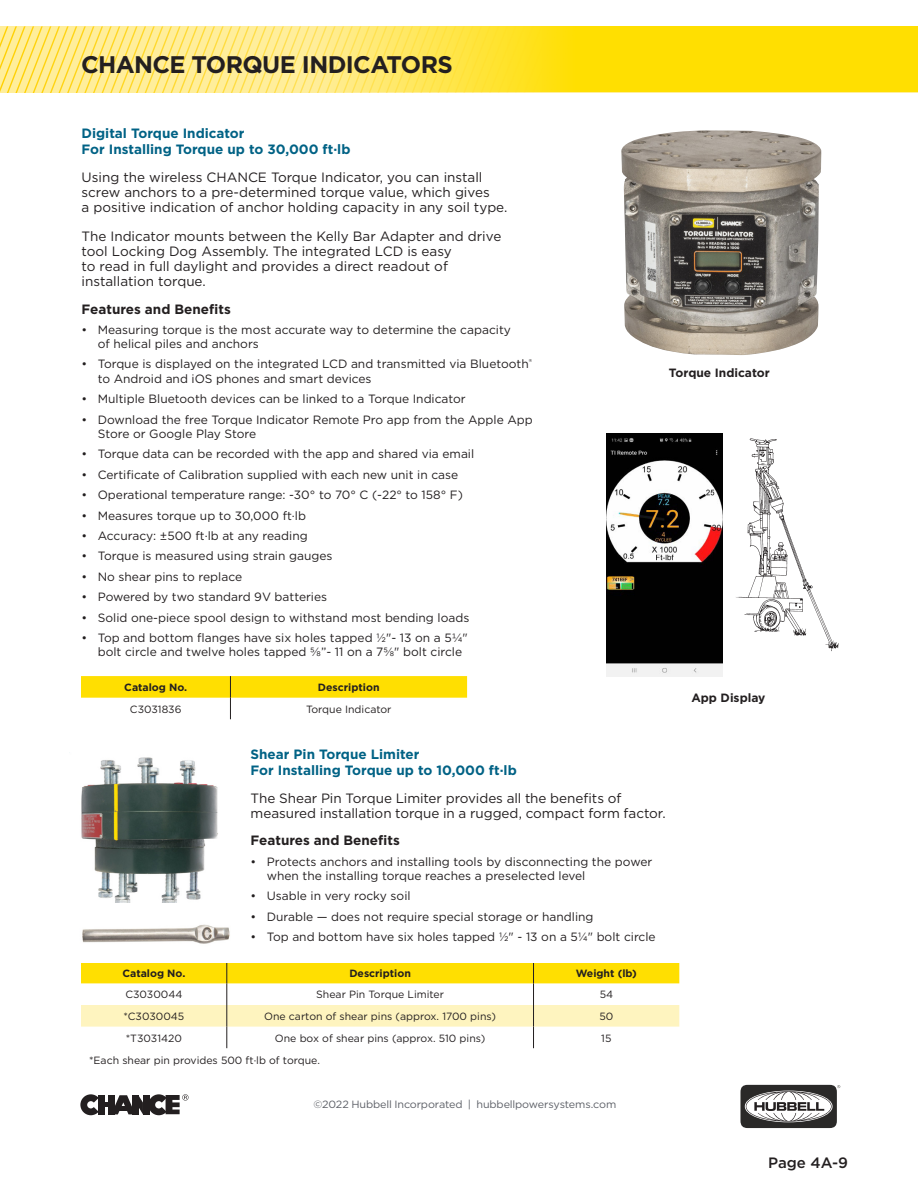
<style>
.page{position:relative;width:918px;height:1188px;background:#fff}
.page>*{position:absolute;margin:0;border:0;box-sizing:border-box;transform-origin:0 0}
.t1{font:700 24px "Gotham";letter-spacing:-.025em;color:#231f20}
.t2{font:500 15px "Gotham";color:#231f20}
.t3{font:13.5px/15px "Gotham";color:#231f20}
.t4{font:700 13.5px/16.2px "Gotham";color:#006285}
.t5{font:700 13.5px "Gotham";color:#231f20}
.t6{font:12px/14.4px "Gotham";color:#231f20}
.t7{font:700 12px "Gotham";color:#231f20}
.t8{font:10.5px "Gotham";color:#231f20}
.t9{font:700 10.5px "Gotham";color:#231f20}
.t10{font:10.5px "Gotham";letter-spacing:-.015em;color:#5d6067}
</style>
<div class="page">
<div style="left:310px;top:26px;width:608px;height:66px;background:#ffdf01"></div>
<svg style="left:0;top:26px;width:577px;height:67px;background:#ffe76c"></svg>
<div style="left:740px;top:1085px;width:97px;height:43px;background:#2a2928;border-radius:7px"></div>
<svg style="left:746px;top:1085px;width:94px;height:37px"></svg>
<svg style="left:80px;top:1094px;width:109px;height:21px"></svg>
<img style="left:81px;top:757px;width:137px;height:146px">
<img style="left:82px;top:924px;width:148px;height:20px">
<img style="left:621px;top:130px;width:200px;height:225px">
<img style="left:606px;top:434px;width:116px;height:243px">
<img style="left:736px;top:438px;width:103px;height:214px">
<svg style="left:81px;top:676px;width:386px;height:43px"></svg>
<svg style="left:81px;top:963px;width:598px;height:85px"></svg>
<p class="t1" style="left:81px;top:49px;width:373px">CHANCE TORQUE INDICATORS</p>
<p class="t4" style="left:82px;top:125px;width:164px">Digital Torque Indicator</p>
<p class="t4" style="left:82px;top:141px;width:270px">For Installing Torque up to 30,000 ft∙lb</p>
<p class="t3" style="left:82px;top:169px;width:427px">Using the wireless CHANCE Torque Indicator, you can install screw anchors to a pre-determined torque value, which gives<br>a positive indication of anchor holding capacity in any soil type.</p>
<p class="t3" style="left:82px;top:228px;width:421px">The Indicator mounts between the Kelly Bar Adapter and drive tool Locking Dog Assembly. The integrated LCD is easy<br>to read in full daylight and provides a direct readout of installation torque.</p>
<p class="t5" style="left:82px;top:300px;width:151px">Features and Benefits</p>
<p class="t6" style="left:98px;top:322px;width:415px;text-indent:-16px">• Measuring torque is the most accurate way to determine the capacity of helical piles and anchors</p>
<p class="t6" style="left:98px;top:357px;width:436px;text-indent:-16px">• Torque is displayed on the integrated LCD and transmitted via Bluetooth<sup>® </sup>to Android and iOS phones and smart devices</p>
<p class="t6" style="left:82px;top:392px;width:386px">• Multiple Bluetooth devices can be linked to a Torque Indicator</p>
<p class="t6" style="left:98px;top:412px;width:437px;text-indent:-16px">• Download the free Torque Indicator Remote Pro app from the Apple App<br>Store or Google Play Store</p>
<p class="t6" style="left:82px;top:447px;width:394px">• Torque data can be recorded with the app and shared via email</p>
<p class="t6" style="left:82px;top:467px;width:378px">• Certificate of Calibration supplied with each new unit in case</p>
<p class="t6" style="left:82px;top:488px;width:383px">• Operational temperature range: -30° to 70° C (-22° to 158° F)</p>
<p class="t6" style="left:82px;top:508px;width:226px">• Measures torque up to 30,000 ft∙lb</p>
<p class="t6" style="left:82px;top:528px;width:228px">• Accuracy: ±500 ft∙lb at any reading</p>
<p class="t6" style="left:82px;top:549px;width:252px">• Torque is measured using strain gauges</p>
<p class="t6" style="left:82px;top:569px;width:162px">• No shear pins to replace</p>
<p class="t6" style="left:82px;top:590px;width:247px">• Powered by two standard 9V batteries</p>
<p class="t6" style="left:82px;top:610px;width:389px">• Solid one-piece spool design to withstand most bending loads</p>
<p class="t6" style="left:98px;top:630px;width:372px;text-indent:-16px">• Top and bottom flanges have six holes tapped ½"- 13 on a 5¼" bolt circle and twelve holes tapped 5/8”- 11 on a 75/8" bolt circle</p>
<p class="t9" style="left:124px;top:680px;width:64px">Catalog No.</p>
<p class="t9" style="left:318px;top:680px;width:63px">Description</p>
<p class="t8" style="left:130px;top:702px;width:53px">C3031836</p>
<p class="t8" style="left:306px;top:702px;width:87px">Torque Indicator</p>
<p class="t7" style="left:669px;top:365px;width:102px">Torque Indicator</p>
<p class="t7" style="left:691px;top:690px;width:76px">App Display</p>
<p class="t4" style="left:251px;top:746px;width:268px">Shear Pin Torque Limiter<br>For Installing Torque up to 10,000 ft∙lb</p>
<p class="t3" style="left:251px;top:790px;width:417px">The Shear Pin Torque Limiter provides all the benefits of measured installation torque in a rugged, compact form factor.</p>
<p class="t5" style="left:251px;top:832px;width:151px">Features and Benefits</p>
<p class="t6" style="left:267px;top:854px;width:387px;text-indent:-16px">• Protects anchors and installing tools by disconnecting the power when the installing torque reaches a preselected level</p>
<p class="t6" style="left:251px;top:889px;width:162px">• Usable in very rocky soil</p>
<p class="t6" style="left:251px;top:909px;width:344px">• Durable — does not require special storage or handling</p>
<p class="t6" style="left:251px;top:930px;width:407px">• Top and bottom have six holes tapped 1⁄2" - 13 on a 51⁄4" bolt circle</p>
<p class="t9" style="left:122px;top:967px;width:64px">Catalog No.</p>
<p class="t9" style="left:349px;top:967px;width:63px">Description</p>
<p class="t9" style="left:576px;top:967px;width:63px">Weight (lb)</p>
<p class="t8" style="left:125px;top:988px;width:59px">C3030044</p>
<p class="t8" style="left:316px;top:988px;width:129px">Shear Pin Torque Limiter</p>
<p class="t8" style="left:600px;top:988px;width:15px">54</p>
<p class="t8" style="left:123px;top:1010px;width:63px">*C3030045</p>
<p class="t8" style="left:264px;top:1010px;width:233px">One carton of shear pins (approx. 1700 pins)</p>
<p class="t8" style="left:599px;top:1010px;width:15px">50</p>
<p class="t8" style="left:126px;top:1031px;width:58px">*T3031420</p>
<p class="t8" style="left:275px;top:1031px;width:212px">One box of shear pins (approx. 510 pins)</p>
<p class="t8" style="left:601px;top:1031px;width:12px">15</p>
<p class="t8" style="left:89px;top:1054px;width:232px">*Each shear pin provides 500 ft∙lb of torque.</p>
<p class="t10" style="left:313px;top:1098px;width:304px">©2022 Hubbell Incorporated | hubbellpowersystems.com</p>
<p class="t2" style="left:768px;top:1152px;width:81px">Page 4A-9</p>
</div>
